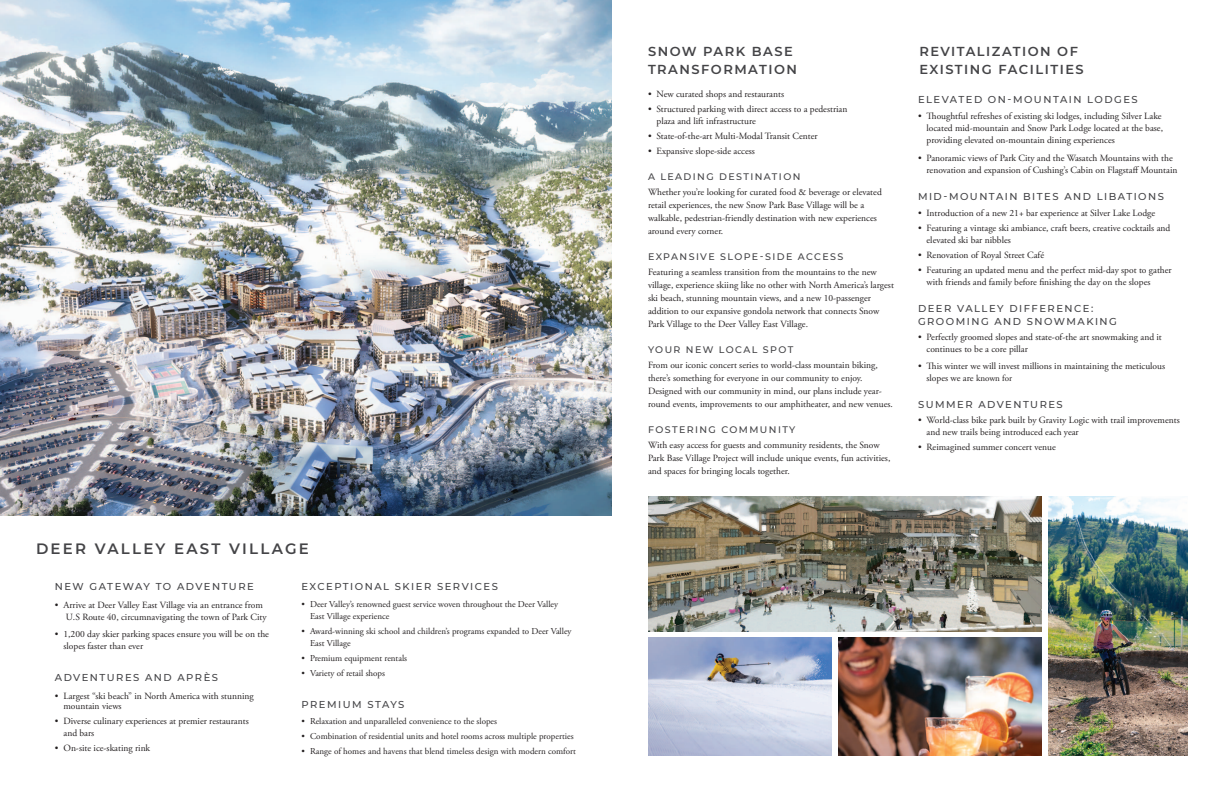
<style>
.page{position:relative;width:1224px;height:792px;background:#fff}
.page>*{position:absolute;margin:0;border:0;box-sizing:border-box;transform-origin:0 0}
.t1{font:600 15px "Montserrat";letter-spacing:.15em;color:#444447}
.t2{font:600 13px/18px "Montserrat";letter-spacing:.115em;color:#444447}
.t3{font:500 10px/13px "Montserrat";letter-spacing:.15em;color:#444447}
.t4{font:9.5px/12px "Adobe Garamond Pro";color:#231f20}
.t5{font:500 9.5px "Montserrat";letter-spacing:.15em;color:#444447}
.t6{font:9px/12px "Adobe Garamond Pro";color:#231f20}
.s1{font-size:9px}
</style>
<div class="page">
<img style="left:0;top:0;width:612px;height:516px">
<img style="left:648px;top:496px;width:394px;height:136px">
<img style="left:838px;top:638px;width:204px;height:118px">
<img style="left:1048px;top:496px;width:140px;height:260px">
<img style="left:648px;top:638px;width:184px;height:118px">
<h1 class="t1" style="left:36px;top:539px;width:274px">DEER VALLEY EAST VILLAGE</h1>
<p class="t3" style="left:55px;top:579px;width:200px">NEW GATEWAY TO ADVENTURE</p>
<p class="t4" style="left:66px;top:599px;width:202px;text-indent:-11px">• Arrive at Deer Valley East Village via an entrance from<br>U.S Route 40, circumnavigating the town of Park City</p>
<p class="t4" style="left:64px;top:628px;width:207px;text-indent:-9px">• 1,200 day skier parking spaces ensure you will be on the slopes faster than ever</p>
<p class="t3" style="left:55px;top:670px;width:165px">ADVENTURES AND APRÈS</p>
<p class="t4" style="left:64px;top:691px;width:192px;line-height:10px;text-indent:-9px">• Largest “ski beach” in North America with stunning mountain views</p>
<p class="t4" style="left:64px;top:715px;width:187px;text-indent:-9px">• Diverse culinary experiences at premier restaurants and bars</p>
<p class="t4" style="left:55px;top:742px;width:97px">• On-site ice-skating rink</p>
<p class="t3" style="left:302px;top:579px;width:198px">EXCEPTIONAL SKIER SERVICES</p>
<p class="t6" style="left:310px;top:599px;width:250px;text-indent:-9px">• Deer Valley’s renowned guest service woven throughout the Deer Valley<br>East Village experience</p>
<p class="t6" style="left:310px;top:626px;width:263px;text-indent:-9px">• Award-winning ski school and children’s programs expanded to Deer Valley<br>East Village</p>
<p class="t6" style="left:302px;top:653px;width:107px">• Premium equipment rentals</p>
<p class="t6" style="left:302px;top:668px;width:85px">• Variety of retail shops</p>
<p class="t3" style="left:302px;top:697px;width:104px">PREMIUM STAYS</p>
<p class="t6" style="left:301px;top:716px;width:197px">• Relaxation and unparalleled convenience to the slopes</p>
<p class="t6" style="left:301px;top:731px;width:274px">• Combination of residential units and hotel rooms across multiple properties</p>
<p class="t6" style="left:301px;top:746px;width:276px">• Range of homes and havens that blend timeless design with modern comfort</p>
<h2 class="t2" style="left:648px;top:42px;width:150px">SNOW PARK BASE<br>TRANSFORMATION</h2>
<p class="t4" style="left:648px;top:89px;width:138px">• New curated shops and restaurants</p>
<p class="t4" style="left:657px;top:104px;width:192px;text-indent:-9px">• Structured parking with direct access to a pedestrian plaza and lift infrastructure</p>
<p class="t4" style="left:648px;top:131px;width:171px">• State-of-the-art Multi-Modal Transit Center</p>
<p class="t4" style="left:648px;top:146px;width:108px">• Expansive slope-side access</p>
<p class="t5" style="left:648px;top:170px;width:154px">A LEADING DESTINATION</p>
<p class="t4" style="left:648px;top:186px;width:235px;line-height:13px">Whether you’re looking for curated food &amp; beverage or elevated retail experiences, the new Snow Park Base Village will be a walkable, pedestrian-friendly destination with new experiences around every corner.</p>
<p class="t5" style="left:648px;top:251px;width:197px">EXPANSIVE SLOPE-SIDE ACCESS</p>
<p class="t4" style="left:648px;top:266px;width:247px;line-height:13px">Featuring a seamless transition from the mountains to the new village, experience skiing like no other with North America’s largest ski beach, stunning mountain views, and a new 10-passenger addition to our expansive gondola network that connects Snow Park Village to the Deer Valley East Village.</p>
<p class="t5" style="left:648px;top:344px;width:147px">YOUR NEW LOCAL SPOT</p>
<p class="t4" style="left:648px;top:360px;width:246px;line-height:13px">From our iconic concert series to world-class mountain biking, there’s something for everyone in our community to enjoy.<br>Designed with our community in mind, our plans include year&shy;round events, improvements to our amphitheater, and new venues.</p>
<p class="t5" style="left:648px;top:424px;width:149px">FOSTERING COMMUNITY</p>
<p class="t4" style="left:648px;top:440px;width:244px;line-height:13px">With easy access for guests and community residents, the Snow<br>Park Base Village Project will include unique events, fun activities, and spaces for bringing locals together.</p>
<h2 class="t2" style="left:919px;top:42px;width:166px">REVITALIZATION OF<br>EXISTING FACILITIES</h2>
<p class="t3" style="left:918px;top:93px;width:221px">ELEVATED ON-MOUNTAIN LODGES</p>
<p class="t4" style="left:927px;top:111px;width:238px;text-indent:-9px">• Thoughtful refreshes of existing ski lodges, including Silver Lake located mid-mountain and Snow Park Lodge located at the base, providing elevated on-mountain dining experiences</p>
<p class="t4" style="left:927px;top:153px;width:252px;text-indent:-9px">• Panoramic views of Park City and the Wasatch Mountains with the renovation and expansion of Cushing’s Cabin on Flagstaff Mountain</p>
<p class="t3" style="left:918px;top:190px;width:248px">MID-MOUNTAIN BITES AND LIBATIONS</p>
<p class="t4" style="left:918px;top:208px;width:239px">• Introduction of a new 21+ bar experience at Silver Lake Lodge</p>
<p class="t4" style="left:927px;top:223px;width:245px;text-indent:-9px">• Featuring a vintage ski ambiance, craft beers, creative cocktails and elevated ski bar nibbles</p>
<p class="t4" style="left:918px;top:250px;width:128px">• Renovation of Royal Street Café</p>
<p class="t4" style="left:927px;top:265px;width:247px;text-indent:-9px">• Featuring an updated menu and the perfect mid-day spot to gather with friends and family before finishing the day on the slopes</p>
<p class="t3" style="left:918px;top:302px;width:200px">DEER VALLEY DIFFERENCE:<br>GROOMING AND SNOWMAKING</p>
<p class="t4" style="left:927px;top:332px;width:237px;text-indent:-9px">• Perfectly groomed slopes and state-of-the art snowmaking and it continues to be a core pillar</p>
<p class="t4" style="left:927px;top:361px;width:240px;text-indent:-9px">• This winter we will invest millions in maintaining the meticulous slopes we are <span class="s1">known for</span></p>
<p class="t3" style="left:918px;top:398px;width:146px">SUMMER ADVENTURES</p>
<p class="t4" style="left:927px;top:415px;width:255px;text-indent:-9px">• World-class bike park built by Gravity Logic with trail improvements and new trails being introduced each year</p>
<p class="t4" style="left:918px;top:442px;width:139px">• Reimagined summer concert venue</p>
</div>
